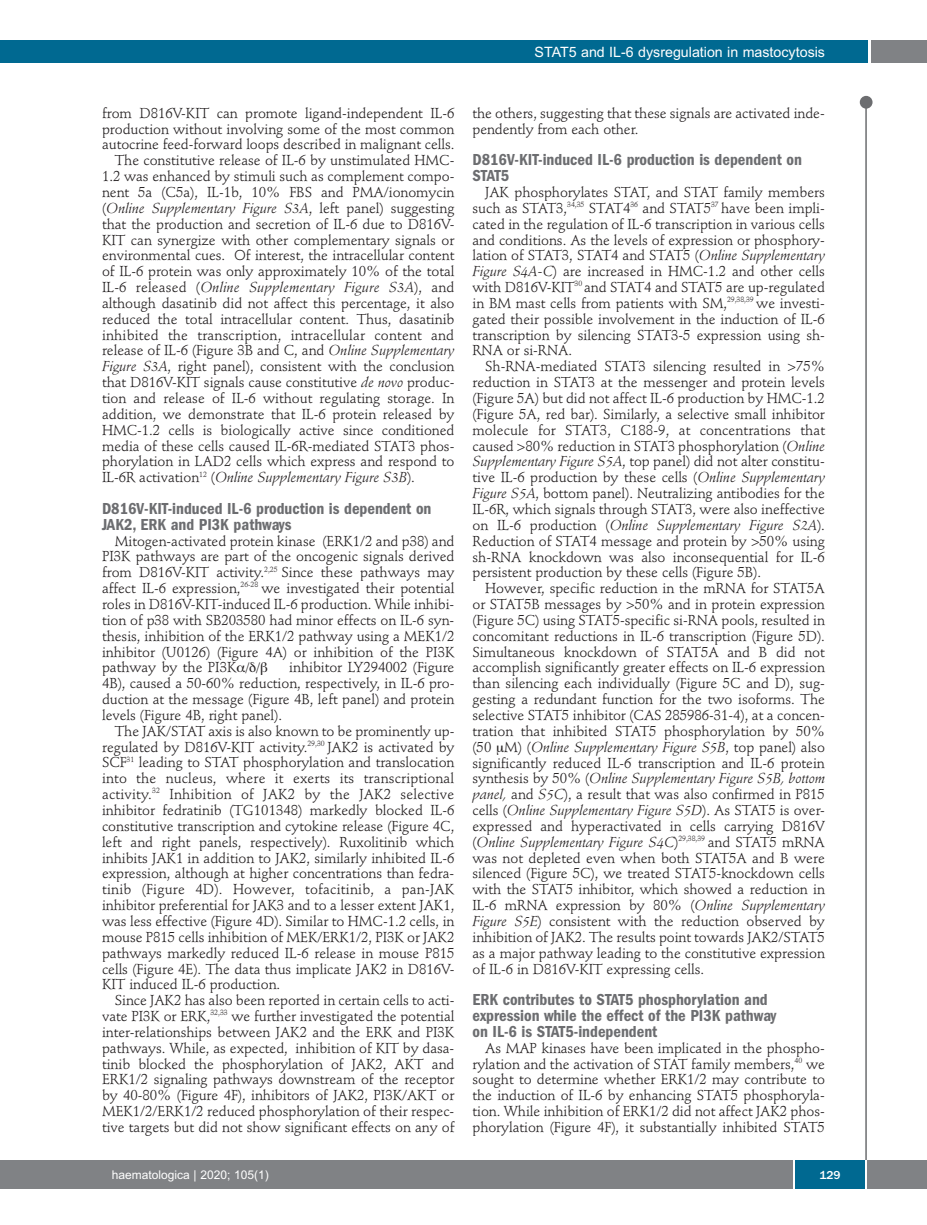
<style>
.page{position:relative;width:927px;height:1225px;background:#fff}
.page>*{position:absolute;margin:0;border:0;box-sizing:border-box;transform-origin:0 0}
.t1{font:600 condensed 16.5px/15.9px "Franklin Gothic";color:#6c6d70}
.t2{font:14.25px/15.9px "Stempel Schneidler";letter-spacing:-.005em;color:#231f20;text-align:justify}
.t3{font:italic 14.25px "Stempel Schneidler";letter-spacing:-.005em;color:#231f20}
.t4{font:14.25px "Arial";color:#fff}
.t5{font:12px "Arial";color:#fff}
.t6{font:500 12px "Franklin Gothic";color:#fff}
.s1{font-style:normal}
.s2{font-style:italic}
</style>
<div class="page">
<div style="left:860px;top:96px;width:12px;height:13px;background:#6c6d70;border-radius:50%"></div>
<hr style="left:865px;top:98px;width:2px;height:1062px;background:#6c6d70">
<div style="left:871px;top:40px;width:56px;height:22px;background:#808285"></div>
<div style="left:18px;top:40px;width:849px;height:22px;background:#006991"></div>
<div style="left:17px;top:1160px;width:910px;height:28px;background:#808285"></div>
<div style="left:795px;top:1160px;width:70px;height:28px;background:#006991"></div>
<hr style="left:793px;top:1160px;width:2px;height:28px;background:#fff">
<hr style="left:865px;top:1160px;width:2px;height:28px;background:#fff">
<div style="left:0;top:40px;width:19px;height:22px;background:#006991"></div>
<div style="left:0;top:1160px;width:18px;height:28px;background:#808285"></div>
<p class="t4" style="left:534px;top:44px;width:292px">STAT5 and IL-6 dysregulation in mastocytosis</p>
<p class="t2" style="left:102px;top:106px;width:354px">from D816V-KIT can promote ligand-independent IL-6</p>
<p class="t2" style="left:102px;top:122px;width:354px">production without involving some of the most common</p>
<p class="t2" style="left:102px;top:138px;width:354px">autocrine feed-forward loops described in malignant cells.</p>
<p class="t2" style="left:115px;top:154px;width:341px">The constitutive release of IL-6 by unstimulated HMC-</p>
<p class="t2" style="left:102px;top:170px;width:354px">1.2 was enhanced by stimuli such as complement compo-</p>
<p class="t2" style="left:102px;top:185px;width:354px">nent 5a (C5a), IL-1b, 10% FBS and PMA/ionomycin</p>
<p class="t3" style="left:102px;top:202px;width:354px"><span class="s1">(</span>Online Supplementary Figure S3A<span class="s1">, left panel) suggesting</span></p>
<p class="t2" style="left:102px;top:217px;width:354px">that the production and secretion of IL-6 due to D816V-</p>
<p class="t2" style="left:102px;top:233px;width:354px">KIT can synergize with other complementary signals or</p>
<p class="t2" style="left:102px;top:249px;width:354px">environmental cues. Of interest, the intracellular content</p>
<p class="t2" style="left:102px;top:265px;width:354px">of IL-6 protein was only approximately 10% of the total</p>
<p class="t3" style="left:102px;top:281px;width:354px"><span class="s1">IL-6 released (</span>Online Supplementary Figure S3A<span class="s1">), and</span></p>
<p class="t2" style="left:102px;top:296px;width:354px">although dasatinib did not affect this percentage, it also</p>
<p class="t2" style="left:102px;top:312px;width:354px">reduced the total intracellular content. Thus, dasatinib</p>
<p class="t2" style="left:102px;top:328px;width:354px">inhibited the transcription, intracellular content and</p>
<p class="t2" style="left:102px;top:344px;width:354px">release of IL-6 (Figure 3B and C, and <span class="s2">Online Supplementary</span></p>
<p class="t2" style="left:102px;top:360px;width:354px"><span class="s2">Figure S3A</span>, right panel), consistent with the conclusion</p>
<p class="t2" style="left:102px;top:376px;width:354px">that D816V-KIT signals cause constitutive <span class="s2">de novo</span> produc-</p>
<p class="t2" style="left:102px;top:391px;width:354px">tion and release of IL-6 without regulating storage. In</p>
<p class="t2" style="left:102px;top:407px;width:354px">addition, we demonstrate that IL-6 protein released by</p>
<p class="t2" style="left:102px;top:423px;width:354px">HMC-1.2 cells is biologically active since conditioned</p>
<p class="t2" style="left:102px;top:439px;width:354px">media of these cells caused IL-6R-mediated STAT3 phos-</p>
<p class="t2" style="left:102px;top:455px;width:354px">phorylation in LAD2 cells which express and respond to</p>
<p class="t3" style="left:102px;top:471px;width:314px"><span class="s1">IL-6R activation</span><sup>12</sup> <span class="s1">(</span>Online Supplementary Figure S3B<span class="s1">).</span></p>
<p class="t1" style="left:102px;top:502px;width:331px">D816V-KIT-induced IL-6 production is dependent on<br>JAK2, ERK and PI3K pathways</p>
<p class="t2" style="left:102px;top:534px;width:354px;text-indent:13px">Mitogen-activated protein kinase (ERK1/2 and p38) and PI3K pathways are part of the oncogenic signals derived from D816V-KIT activity.<sup>2,25</sup> Since these pathways may affect IL-6 expression,<sup>26-28</sup> we investigated their potential roles in D816V-KIT-induced IL-6 production. While inhibi&shy;tion of p38 with SB203580 had minor effects on IL-6 syn&shy;thesis, inhibition of the ERK1/2 pathway using a MEK1/2 inhibitor (U0126) (Figure 4A) or inhibition of the PI3K pathway by the PI3K</p>
<p class="t2" style="left:102px;top:661px;width:354px;text-indent:187px">inhibitor LY294002 (Figure 4B), caused a 50-60% reduction, respectively, in IL-6 pro&shy;duction at the message (Figure 4B, left panel) and protein levels (Figure 4B, right panel).</p>
<p class="t2" style="left:102px;top:724px;width:354px;text-indent:13px">The JAK/STAT axis is also known to be prominently up&shy;regulated by D816V-KIT activity.<sup>29,30</sup> JAK2 is activated by SCF<sup>31</sup> leading to STAT phosphorylation and translocation into the nucleus, where it exerts its transcriptional activity.<sup>32</sup> Inhibition of JAK2 by the JAK2 selective inhibitor fedratinib (TG101348) markedly blocked IL-6 constitutive transcription and cytokine release (Figure 4C, left and right panels, respectively). Ruxolitinib which inhibits JAK1 in addition to JAK2, similarly inhibited IL-6 expression, although at higher concentrations than fedra&shy;tinib (Figure 4D). However, tofacitinib, a pan-JAK inhibitor preferential for JAK3 and to a lesser extent JAK1, was less effective (Figure 4D). Similar to HMC-1.2 cells, in mouse P815 cells inhibition of MEK/ERK1/2, PI3K or JAK2 pathways markedly reduced IL-6 release in mouse P815 cells (Figure 4E). The data thus implicate JAK2 in D816V-KIT induced IL-6 production.</p>
<p class="t2" style="left:102px;top:993px;width:354px;text-indent:13px">Since JAK2 has also been reported in certain cells to acti&shy;vate PI3K or ERK,<sup>32,33</sup> we further investigated the potential inter-relationships between JAK2 and the ERK and PI3K pathways. While, as expected, inhibition of KIT by dasa&shy;tinib blocked the phosphorylation of JAK2, AKT and ERK1/2 signaling pathways downstream of the receptor by 40-80% (Figure 4F), inhibitors of JAK2, PI3K/AKT or MEK1/2/ERK1/2 reduced phosphorylation of their respec&shy;tive targets but did not show significant effects on any of</p>
<p class="t2" style="left:472px;top:106px;width:354px">the others, suggesting that these signals are activated inde&shy;pendently from each other.</p>
<p class="t1" style="left:472px;top:153px;width:331px">D816V-KIT-induced IL-6 production is dependent on<br>STAT5</p>
<p class="t2" style="left:472px;top:185px;width:354px;text-indent:13px">JAK phosphorylates STAT, and STAT family members such as STAT3,<sup>34,35</sup> STAT4<sup>36</sup> and STAT5<sup>37</sup> have been impli&shy;cated in the regulation of IL-6 transcription in various cells and conditions. As the levels of expression or phosphory&shy;lation of STAT3, STAT4 and STAT5 (<span class="s2">Online Supplementary Figure S4A-C</span>) are increased in HMC-1.2 and other cells with D816V-KIT<sup>30</sup> and STAT4 and STAT5 are up-regulated in BM mast cells from patients with SM,<sup>29,38,39</sup> we investi&shy;gated their possible involvement in the induction of IL-6 transcription by silencing STAT3-5 expression using sh-RNA or si-RNA.</p>
<p class="t2" style="left:472px;top:360px;width:354px;text-indent:13px">Sh-RNA-mediated STAT3 silencing resulted in &gt;75% reduction in STAT3 at the messenger and protein levels (Figure 5A) but did not affect IL-6 production by HMC-1.2 (Figure 5A, red bar). Similarly, a selective small inhibitor molecule for STAT3, C188-9, at concentrations that caused &gt;80% reduction in STAT3 phosphorylation (<span class="s2">Online Supplementary Figure S5A</span>, top panel) did not alter constitu&shy;tive IL-6 production by these cells (<span class="s2">Online Supplementary Figure S5A</span>, bottom panel). Neutralizing antibodies for the IL-6R, which signals through STAT3, were also ineffective on IL-6 production (<span class="s2">Online Supplementary Figure S2A</span>).<br>Reduction of STAT4 message and protein by &gt;50% using sh-RNA knockdown was also inconsequential for IL-6 persistent production by these cells (Figure 5B).</p>
<p class="t2" style="left:472px;top:582px;width:354px;text-indent:13px">However, specific reduction in the mRNA for STAT5A or STAT5B messages by &gt;50% and in protein expression (Figure 5C) using STAT5-specific si-RNA pools, resulted in concomitant reductions in IL-6 transcription (Figure 5D).<br>Simultaneous knockdown of STAT5A and B did not accomplish significantly greater effects on IL-6 expression than silencing each individually (Figure 5C and D), sug&shy;gesting a redundant function for the two isoforms. The selective STAT5 inhibitor (CAS 285986-31-4), at a concen&shy;tration that inhibited STAT5 phosphorylation by 50% (50 M) (<span class="s2">Online Supplementary Figure S5B</span>, top panel) also significantly reduced IL-6 transcription and IL-6 protein synthesis by 50% (<span class="s2">Online Supplementary Figure S5B, bottom panel,</span> and <span class="s2">S5C</span>), a result that was also confirmed in P815 cells (<span class="s2">Online Supplementary Figure S5D</span>). As STAT5 is over&shy;expressed and hyperactivated in cells carrying D816V (<span class="s2">Online Supplementary Figure S4C</span>)<sup>29,38,39</sup> and STAT5 mRNA was not depleted even when both STAT5A and B were silenced (Figure 5C), we treated STAT5-knockdown cells with the STAT5 inhibitor, which showed a reduction in IL-6 mRNA expression by 80% (<span class="s2">Online Supplementary Figure S5E</span>) consistent with the reduction observed by inhibition of JAK2. The results point towards JAK2/STAT5 as a major pathway leading to the constitutive expression of IL-6 in D816V-KIT expressing cells.</p>
<p class="t1" style="left:472px;top:993px;width:305px">ERK contributes to STAT5 phosphorylation and expression while the effect of the PI3K pathway on IL-6 is STAT5-independent</p>
<p class="t2" style="left:472px;top:1041px;width:354px;text-indent:13px">As MAP kinases have been implicated in the phospho&shy;rylation and the activation of STAT family members,<sup>40</sup> we sought to determine whether ERK1/2 may contribute to the induction of IL-6 by enhancing STAT5 phosphoryla&shy;tion. While inhibition of ERK1/2 did not affect JAK2 phos&shy;phorylation (Figure 4F), it substantially inhibited STAT5</p>
<p class="t5" style="left:112px;top:1167px;width:158px">haematologica | 2020; 105(1)</p>
<p class="t6" style="left:819px;top:1167px;width:23px">129</p>
</div>
